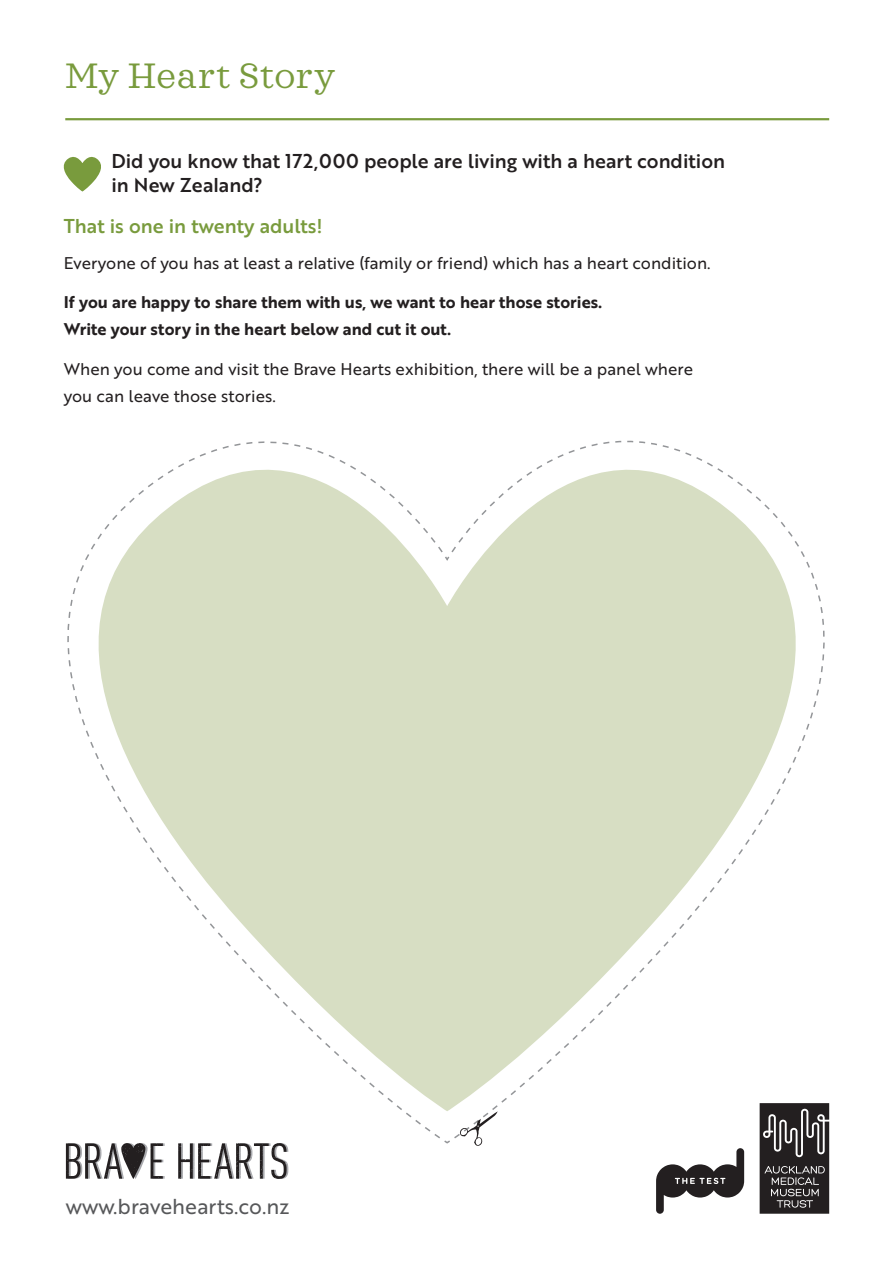
<style>
.page{position:relative;width:893px;height:1263px;background:#fff}
.page>*{position:absolute;margin:0;border:0;box-sizing:border-box;transform-origin:0 0}
.t1{font:36px "Sagona Book DEMO";letter-spacing:.02em;color:#799b3d}
.t2{font:21px "Brother 1816 Regular";color:#57585a}
.t3{font:19.5px/24px "Brother 1816 Medium";color:#231f20}
.t4{font:19.5px "Brother 1816 Medium";color:#799b3d}
.t5{font:16.5px/27px "Brother 1816 Regular";color:#231f20}
.t6{font:16.5px/27px "Brother 1816 Bold";color:#231f20}
</style>
<div class="page">
<svg style="left:760px;top:1111px;width:69px;height:103px;background:#464344"></svg>
<svg style="left:63px;top:156px;width:38px;height:36px"></svg>
<hr style="left:65px;top:118px;width:764px;height:2px;background:#799b3d">
<svg style="left:66px;top:1143px;width:99px;height:36px"></svg>
<svg style="left:167px;top:441px;width:196px;height:32px"></svg>
<svg style="left:529px;top:440px;width:194px;height:33px"></svg>
<svg style="left:735px;top:481px;width:90px;height:380px"></svg>
<svg style="left:178px;top:1144px;width:111px;height:35px"></svg>
<svg style="left:67px;top:482px;width:89px;height:371px"></svg>
<svg style="left:156px;top:473px;width:579px;height:671px"></svg>
<svg style="left:450px;top:940px;width:294px;height:274px"></svg>
<h1 class="t1" style="left:65px;top:60px;width:272px">My Heart Story</h1>
<p class="t3" style="left:111px;top:148px;width:615px">Did you know that 172,000 people are living with a heart condition in New Zealand?</p>
<p class="t4" style="left:64px;top:211px;width:260px">That is one in twenty adults!</p>
<p class="t5" style="left:64px;top:248px;width:648px">Everyone of you has at least a relative (family or friend) which has a heart condition.</p>
<p class="t6" style="left:64px;top:288px;width:540px">If you are happy to share them with us, we want to hear those stories.<br>Write your story in the heart below and cut it out.</p>
<p class="t5" style="left:64px;top:355px;width:631px">When you come and visit the Brave Hearts exhibition, there will be a panel where you can leave those stories.</p>
<p class="t2" style="left:66px;top:1191px;width:225px">www.bravehearts.co.nz</p>
</div>
